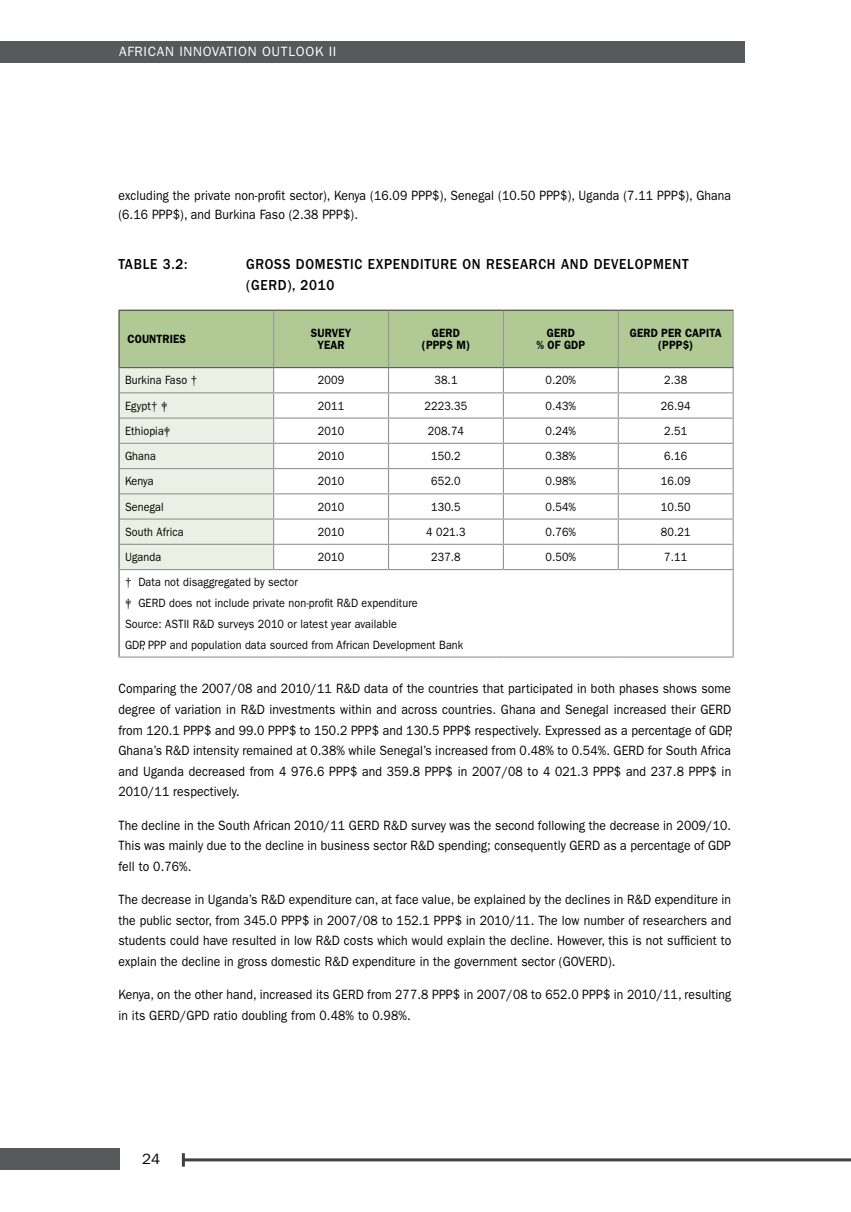
<style>
.page{position:relative;width:851px;height:1212px;background:#fff}
.page>*{position:absolute;margin:0;border:0;box-sizing:border-box;transform-origin:0 0}
.t1{font:500 15px "ITC Franklin Gothic Std";letter-spacing:.055em;color:#000;scale:.9 1}
.t2{font:15px "ITC Franklin Gothic Std";color:#000}
.t3{font:13.5px/20.5px "ITC Franklin Gothic Std";letter-spacing:.01em;color:#000;text-align:justify;scale:.9 1}
.t4{font:13.5px "ITC Franklin Gothic Std";letter-spacing:.05em;color:#fff}
.t5{font:12px/20.7px "ITC Franklin Gothic Std";letter-spacing:.01em;color:#000;scale:.9 1}
.t6{font:600 12px/12.6px "ITC Franklin Gothic Std";letter-spacing:.01em;color:#000;text-align:center;scale:.9 1}
</style>
<div class="page">
<div style="left:0;top:41px;width:744px;height:21px;background:#58595b"></div>
<div style="left:0;top:1148px;width:119px;height:21px;background:#58595b"></div>
<hr style="left:183px;top:1158px;width:667px;height:3px;background:#414042">
<svg style="left:182px;top:1153px;width:3px;height:13px"></svg>
<hr style="left:118px;top:569px;width:2px;height:87px;background:#58595b">
<hr style="left:732px;top:570px;width:1px;height:86px;background:#939598">
<hr style="left:118px;top:656px;width:155px;height:2px;background:#939598">
<hr style="left:273px;top:656px;width:115px;height:2px;background:#939598">
<hr style="left:388px;top:656px;width:115px;height:2px;background:#939598">
<hr style="left:503px;top:656px;width:115px;height:2px;background:#939598">
<hr style="left:618px;top:656px;width:115px;height:2px;background:#939598">
<hr style="left:118px;top:310px;width:155px;height:1px;background:#414042">
<hr style="left:118px;top:311px;width:2px;height:56px;background:#414042">
<hr style="left:118px;top:367px;width:155px;height:1px;background:#58595b">
<hr style="left:118px;top:368px;width:2px;height:25px;background:#58595b">
<hr style="left:118px;top:393px;width:2px;height:25px;background:#58595b">
<hr style="left:118px;top:418px;width:2px;height:25px;background:#58595b">
<hr style="left:118px;top:443px;width:2px;height:26px;background:#58595b">
<hr style="left:118px;top:469px;width:2px;height:25px;background:#58595b">
<hr style="left:118px;top:494px;width:2px;height:25px;background:#58595b">
<hr style="left:118px;top:519px;width:2px;height:25px;background:#58595b">
<hr style="left:118px;top:544px;width:2px;height:25px;background:#58595b">
<svg style="left:119px;top:310px;width:614px;height:259px"></svg>
<hr style="left:120px;top:569px;width:153px;height:1px;background:#939598">
<hr style="left:273px;top:569px;width:115px;height:1px;background:#939598">
<hr style="left:388px;top:569px;width:115px;height:1px;background:#939598">
<hr style="left:503px;top:569px;width:115px;height:1px;background:#939598">
<hr style="left:618px;top:569px;width:115px;height:1px;background:#939598">
<p class="t4" style="left:119px;top:44px;width:219px">AFRICAN INNOVATION OUTLOOK II</p>
<p class="t3" style="left:118px;top:186px;width:682px;line-height:19px">excluding the private non-profit sector), Kenya (16.09 PPP$), Senegal (10.50 PPP$), Uganda (7.11 PPP$), Ghana (6.16 PPP$), and Burkina Faso (2.38 PPP$).</p>
<p class="t1" style="left:118px;top:256px;width:18px">TABLE</p>
<p class="t1" style="left:163px;top:256px;width:29px">3.2:</p>
<p class="t1" style="left:246px;top:256px;width:21px">GROSS</p>
<p class="t1" style="left:296px;top:256px;width:11px">DOMESTIC</p>
<p class="t1" style="left:367px;top:256px;width:10px">EXPENDITURE</p>
<p class="t1" style="left:462px;top:256px;width:37px">ON RESEARCH</p>
<p class="t1" style="left:561px;top:256px;width:11px">AND</p>
<p class="t1" style="left:593px;top:256px;width:11px">DEVELOPMENT</p>
<p class="t1" style="left:246px;top:276px;width:99px">(GERD), 2010</p>
<p class="t6" style="left:127px;top:333px;width:17px">COUNTRIES</p>
<p class="t6" style="left:311px;top:326px;width:16px">SURVEY<br>YEAR</p>
<p class="t6" style="left:422px;top:326px;width:55px">GERD (PPP$ M)</p>
<p class="t6" style="left:536px;top:326px;width:56px">GERD<br>% OF GDP</p>
<p class="t6" style="left:629px;top:326px;width:44px">GERD PER</p>
<p class="t6" style="left:658px;top:326px;width:41px;text-align:right">CAPITA (PPP$)</p>
<p class="t5" style="left:125px;top:370px;width:82px">Burkina Faso †</p>
<p class="t5" style="left:318px;top:370px;width:31px">2009</p>
<p class="t5" style="left:434px;top:370px;width:27px">38.1</p>
<p class="t5" style="left:545px;top:370px;width:36px">0.20%</p>
<p class="t5" style="left:664px;top:370px;width:27px">2.38</p>
<p class="t5" style="left:125px;top:395px;width:49px">Egypt† ‡</p>
<p class="t5" style="left:318px;top:395px;width:31px">2011</p>
<p class="t5" style="left:424px;top:395px;width:49px">2223.35</p>
<p class="t5" style="left:545px;top:395px;width:36px">0.43%</p>
<p class="t5" style="left:660px;top:395px;width:34px">26.94</p>
<p class="t5" style="left:125px;top:420px;width:52px">Ethiopia‡</p>
<p class="t5" style="left:318px;top:420px;width:31px">2010</p>
<p class="t5" style="left:428px;top:420px;width:42px">208.74</p>
<p class="t5" style="left:545px;top:420px;width:36px">0.24%</p>
<p class="t5" style="left:664px;top:420px;width:27px">2.51</p>
<p class="t5" style="left:125px;top:446px;width:36px">Ghana</p>
<p class="t5" style="left:318px;top:446px;width:31px">2010</p>
<p class="t5" style="left:431px;top:446px;width:34px">150.2</p>
<p class="t5" style="left:545px;top:446px;width:36px">0.38%</p>
<p class="t5" style="left:664px;top:446px;width:27px">6.16</p>
<p class="t5" style="left:125px;top:471px;width:33px">Kenya</p>
<p class="t5" style="left:318px;top:471px;width:31px">2010</p>
<p class="t5" style="left:431px;top:471px;width:34px">652.0</p>
<p class="t5" style="left:545px;top:471px;width:36px">0.98%</p>
<p class="t5" style="left:660px;top:471px;width:34px">16.09</p>
<p class="t5" style="left:125px;top:496px;width:44px">Senegal</p>
<p class="t5" style="left:318px;top:496px;width:31px">2010</p>
<p class="t5" style="left:431px;top:496px;width:34px">130.5</p>
<p class="t5" style="left:545px;top:496px;width:36px">0.54%</p>
<p class="t5" style="left:660px;top:496px;width:34px">10.50</p>
<p class="t5" style="left:125px;top:521px;width:66px">South Africa</p>
<p class="t5" style="left:318px;top:521px;width:31px">2010</p>
<p class="t5" style="left:426px;top:521px;width:45px">4 021.3</p>
<p class="t5" style="left:545px;top:521px;width:36px">0.76%</p>
<p class="t5" style="left:660px;top:521px;width:34px">80.21</p>
<p class="t5" style="left:125px;top:547px;width:42px">Uganda</p>
<p class="t5" style="left:318px;top:547px;width:31px">2010</p>
<p class="t5" style="left:431px;top:547px;width:34px">237.8</p>
<p class="t5" style="left:545px;top:547px;width:36px">0.50%</p>
<p class="t5" style="left:664px;top:547px;width:27px">7.11</p>
<p class="t5" style="left:125px;top:572px;width:377px">† Data not disaggregated by sector<br>‡ GERD does not include private non-profit R&amp;D expenditure<br>Source: ASTII R&amp;D surveys 2010 or latest year available<br>GDP, PPP and population data sourced from African Development Bank</p>
<p class="t3" style="left:118px;top:679px;width:683px">Comparing the 2007/08 and 2010/11 R&amp;D data of the countries that participated in both phases shows some degree of variation in R&amp;D investments within and across countries. Ghana and Senegal increased their GERD from 120.1 PPP$ and 99.0 PPP$ to 150.2 PPP$ and 130.5 PPP$ respectively. Expressed as a percentage of GDP, Ghana’s R&amp;D intensity remained at 0.38% while Senegal’s increased from 0.48% to 0.54%. GERD for South Africa and Uganda decreased from 4 976.6 PPP$ and 359.8 PPP$ in 2007/08 to 4 021.3 PPP$ and 237.8 PPP$ in 2010/11 respectively.</p>
<p class="t3" style="left:118px;top:815px;width:682px">The decline in the South African 2010/11 GERD R&amp;D survey was the second following the decrease in 2009/10.<br>This was mainly due to the decline in business sector R&amp;D spending; consequently GERD as a percentage of GDP fell to 0.76%.</p>
<p class="t3" style="left:118px;top:889px;width:682px">The decrease in Uganda’s R&amp;D expenditure can, at face value, be explained by the declines in R&amp;D expenditure in the public sector, from 345.0 PPP$ in 2007/08 to 152.1 PPP$ in 2010/11. The low number of researchers and students could have resulted in low R&amp;D costs which would explain the decline. However, this is not sufficient to explain the decline in gross domestic R&amp;D expenditure in the government sector (GOVERD).</p>
<p class="t3" style="left:118px;top:984px;width:682px">Kenya, on the other hand, increased its GERD from 277.8 PPP$ in 2007/08 to 652.0 PPP$ in 2010/11, resulting in its GERD/GPD ratio doubling from 0.48% to 0.98%.</p>
<p class="t2" style="left:142px;top:1150px;width:19px">24</p>
</div>
